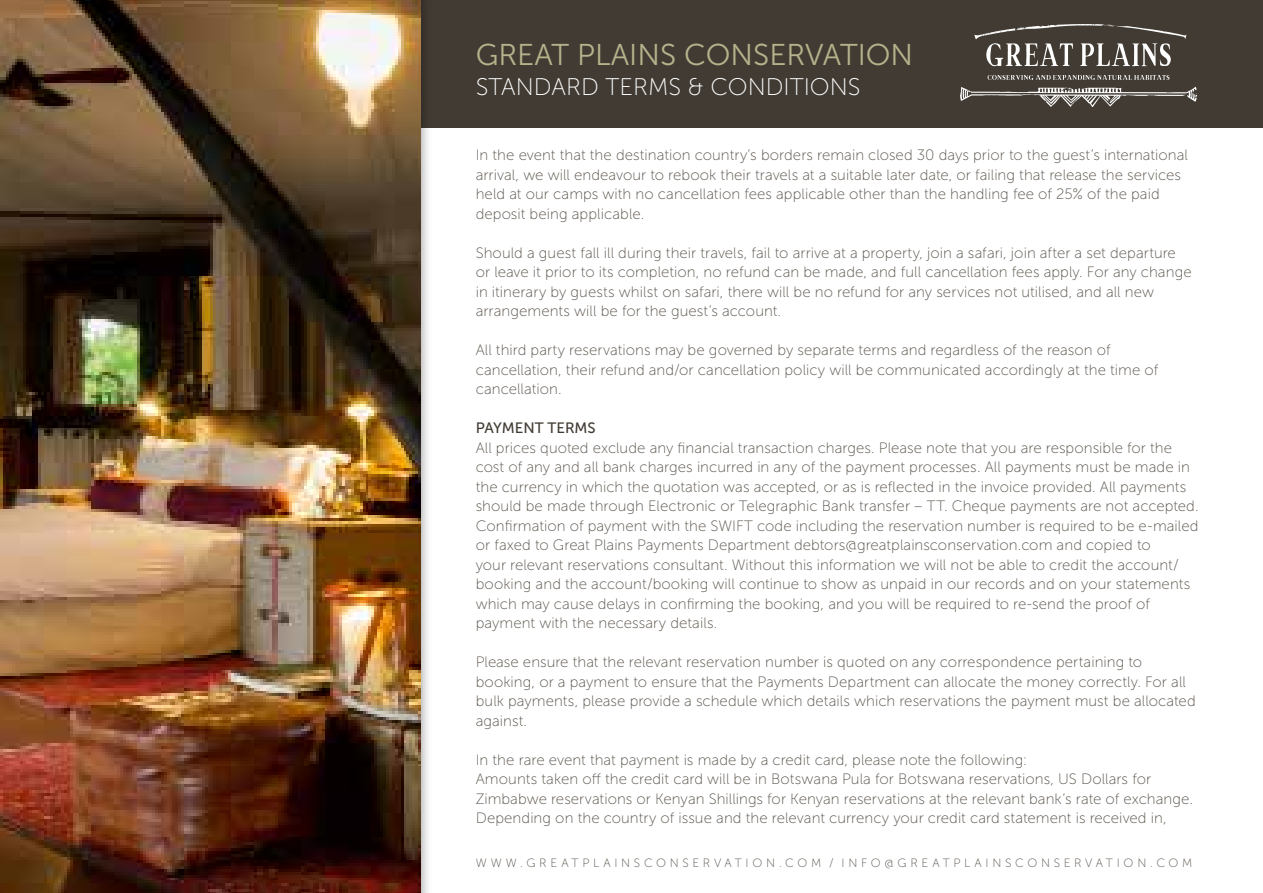
<style>
.page{position:relative;width:1263px;height:893px;background:#fff}
.page>*{position:absolute;margin:0;border:0;box-sizing:border-box;transform-origin:0 0}
.t1{font:30px "Museo Sans 300";color:#b5b38c}
.t2{font:24px "Museo Sans 100";color:#fff}
.t3{font:15px/19.5px "Museo Sans 100";letter-spacing:.005em;color:#5b544c}
.t4{font:15px "Museo Sans 500";color:#413b33}
.t5{font:12px "Museo Sans 100";letter-spacing:.305em;color:#5b544c}
</style>
<div class="page">
<div style="left:414px;top:0;width:849px;height:128px;background:#413b33"></div>
<svg style="left:987px;top:75px;width:182px;height:5px"></svg>
<svg style="left:960px;top:87px;width:237px;height:20px"></svg>
<svg style="left:974px;top:24px;width:212px;height:42px"></svg>
<div style="left:0;top:0;width:432px;height:893px;background:#000;opacity:.45"></div>
<img style="left:0;top:0;width:421px;height:893px">
<h1 class="t1" style="left:476px;top:39px;width:439px">GREAT PLAINS CONSERVATION</h1>
<h2 class="t2" style="left:476px;top:74px;width:386px">STANDARD TERMS &amp; CONDITIONS</h2>
<p class="t3" style="left:476px;top:145px;width:714px">In the event that the destination country’s borders remain closed 30 days prior to the guest’s international arrival, we will endeavour to rebook their travels at a suitable later date, or failing that release the services held at our camps with no cancellation fees applicable other than the handling fee of 25% of the paid deposit being applicable.</p>
<p class="t3" style="left:476px;top:243px;width:717px">Should a guest fall ill during their travels, fail to arrive at a property, join a safari, join after a set departure or leave it prior to its completion, no refund can be made, and full cancellation fees apply. For any change in itinerary by guests whilst on safari, there will be no refund for any services not utilised, and all new arrangements will be for the guest’s account.</p>
<p class="t3" style="left:476px;top:340px;width:684px">All third party reservations may be governed by separate terms and regardless of the reason of cancellation, their refund and/or cancellation policy will be communicated accordingly at the time of cancellation.</p>
<p class="t4" style="left:476px;top:420px;width:122px">PAYMENT TERMS</p>
<p class="t3" style="left:476px;top:438px;width:724px">All prices quoted exclude any financial transaction charges. Please note that you are responsible for the cost of any and all bank charges incurred in any of the payment processes. All payments must be made in the currency in which the quotation was accepted, or as is reflected in the invoice provided. All payments should be made through Electronic or Telegraphic Bank transfer – TT. Cheque payments are not accepted.<br>Confirmation of payment with the SWIFT code including the reservation number is required to be e-mailed or faxed to Great Plains Payments Department debtors@greatplainsconservation.com and copied to<br>your relevant reservations consultant. Without this information we will not be able to credit the account/ booking and the account/booking will continue to show as unpaid in our records and on your statements which may cause delays in confirming the booking, and you will be required to re-send the proof of payment with the necessary details.</p>
<p class="t3" style="left:476px;top:652px;width:721px">Please ensure that the relevant reservation number is quoted on any correspondence pertaining to booking, or a payment to ensure that the Payments Department can allocate the money correctly. For all bulk payments, please provide a schedule which details which reservations the payment must be allocated against.</p>
<p class="t3" style="left:476px;top:750px;width:719px">In the rare event that payment is made by a credit card, please note the following:<br>Amounts taken off the credit card will be in Botswana Pula for Botswana reservations, US Dollars for Zimbabwe reservations or Kenyan Shillings for Kenyan reservations at the relevant bank’s rate of exchange.<br>Depending on the country of issue and the relevant currency your credit card statement is received in,</p>
<p class="t5" style="left:476px;top:856px;width:718px">WWW.GREATPLAINSCONSERVATION.COM / INFO@GREATPLAINSCONSERVATION.COM</p>
</div>
